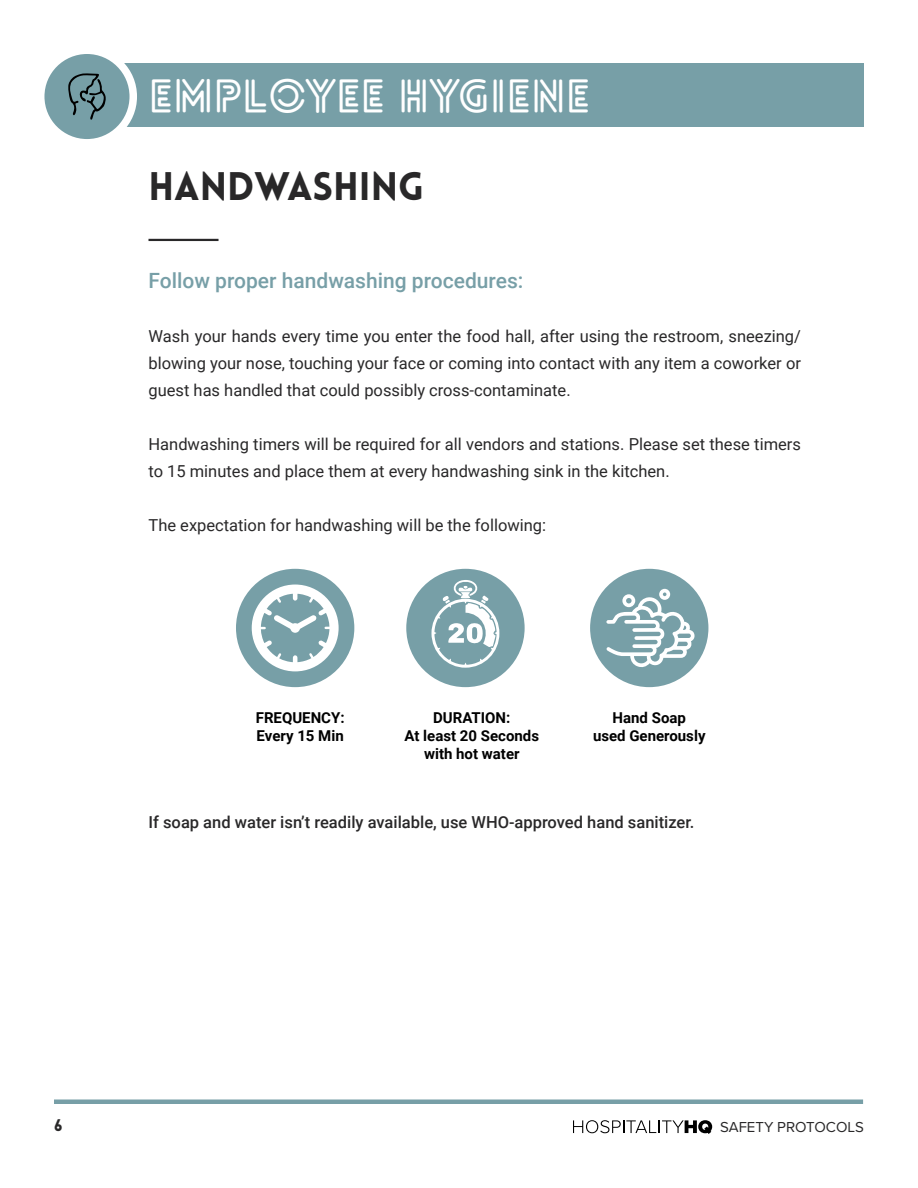
<style>
.page{position:relative;width:918px;height:1188px;background:#fff}
.page>*{position:absolute;margin:0;border:0;box-sizing:border-box;transform-origin:0 0}
.t1{font:700 45px "Lovelo Line";color:#fff}
.t2{font:900 39px "Lovelo";color:#292829}
.t3{font:500 21px "Roboto";color:#779fa7}
.t4{font:16.5px/27px "Roboto";color:#292829;text-align:justify}
.t5{font:500 16.5px "Roboto";color:#292829}
.t6{font:900 16.5px "Lovelo";color:#292829}
.t7{font:700 15px/18px "Roboto";color:#000;text-align:center}
.t8{font:15px "Proxima Nova";color:#292829}
</style>
<div class="page">
<div style="left:117px;top:63px;width:747px;height:64px;background:#779fa7"></div>
<div style="left:41px;top:50px;width:92px;height:93px;background:#779fa7;border-radius:50%"></div>
<div style="left:37px;top:47px;width:100px;height:100px;border:8px solid #fff;border-radius:50%"></div>
<svg style="left:68px;top:73px;width:38px;height:47px"></svg>
<hr style="left:54px;top:1100px;width:809px;height:4px;background:#779fa7">
<svg style="left:573px;top:1120px;width:139px;height:14px"></svg>
<hr style="left:148px;top:239px;width:71px;height:2px;background:#292829">
<div style="left:236px;top:569px;width:118px;height:118px;background:#779fa7;border-radius:50%"></div>
<svg style="left:252px;top:585px;width:87px;height:86px"></svg>
<div style="left:406px;top:569px;width:119px;height:118px;background:#779fa7;border-radius:50%"></div>
<svg style="left:431px;top:580px;width:68px;height:88px"></svg>
<div style="left:590px;top:569px;width:118px;height:118px;background:#779fa7;border-radius:50%"></div>
<svg style="left:606px;top:589px;width:89px;height:79px"></svg>
<h1 class="t1" style="left:148px;top:68px;width:443px">EMPLOYEE HYGIENE</h1>
<h2 class="t2" style="left:148px;top:162px;width:278px">HANDWASHING</h2>
<p class="t3" style="left:148px;top:265px;width:376px">Follow proper handwashing procedures:</p>
<p class="t4" style="left:148px;top:322px;width:654px">Wash your hands every time you enter the food hall, after using the restroom, sneezing/ blowing your nose, touching your face or coming into contact with any item a coworker or guest has handled that could possibly cross-contaminate.</p>
<p class="t4" style="left:148px;top:430px;width:654px">Handwashing timers will be required for all vendors and stations. Please set these timers to 15 minutes and place them at every handwashing sink in the kitchen.</p>
<p class="t4" style="left:148px;top:511px;width:399px">The expectation for handwashing will be the following:</p>
<p class="t7" style="left:256px;top:708px;width:90px;text-align:left">FREQUENCY:<br>Every 15 Min</p>
<p class="t7" style="left:405px;top:708px;width:136px">DURATION:<br>At least 20 Seconds with hot water</p>
<p class="t7" style="left:593px;top:708px;width:114px">Hand Soap<br>used Generously</p>
<p class="t5" style="left:148px;top:810px;width:548px">If soap and water isn’t readily available, use WHO-approved hand sanitizer.</p>
<p class="t6" style="left:54px;top:1115px;width:10px">6</p>
<p class="t8" style="left:720px;top:1116px;width:145px">SAFETY PROTOCOLS</p>
</div>
